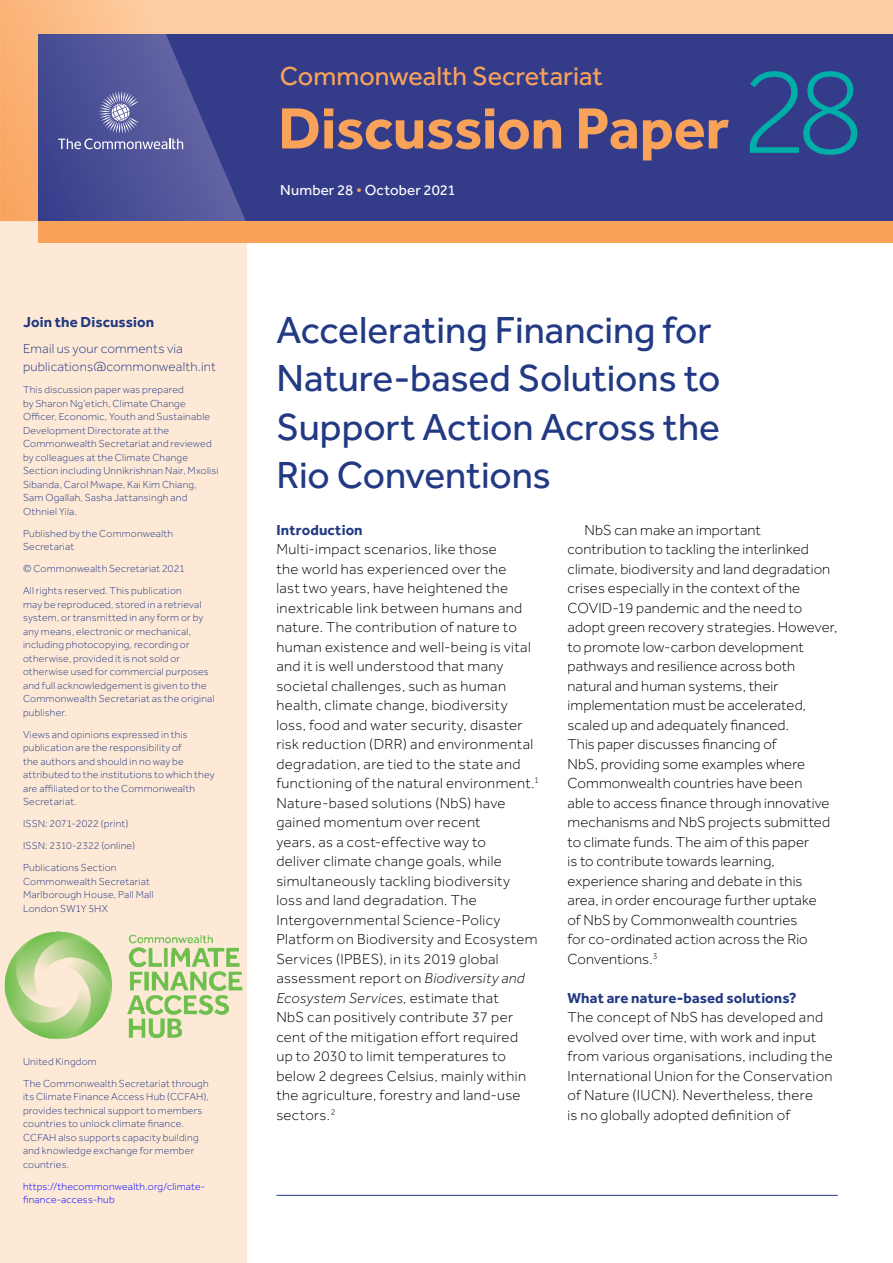
<style>
.page{position:relative;width:893px;height:1263px;background:#fff}
.page>*{position:absolute;margin:0;border:0;box-sizing:border-box;transform-origin:0 0}
.t1{font:300 126px "Effra";color:#00aea9}
.t2{font:700 60px "Effra";letter-spacing:-.01em;color:#f9a25a}
.CT{font:39px/48px "Effra";letter-spacing:-.005em;color:#223983}
.t3{font:27px "Effra";color:#f9a25a}
.T1{font:300 15px/19.5px "Effra";letter-spacing:.015em;color:#000}
._1{font:700 15px "Effra";letter-spacing:.01em;color:#223983}
.t4{font:15px "Effra";letter-spacing:.01em;color:#fff}
.T2{font:700 15px "Effra";letter-spacing:.005em;color:#223983}
.T3{font:300 13.5px/18px "Effra";letter-spacing:.015em;color:#223983}
.T4{font:300 10.5px/13.5px "Effra";letter-spacing:.02em;color:#223983}
.T4-2{font:300 10.5px/13.5px "Effra";letter-spacing:.02em;color:#00f}
.s1{color:#f9a25a}
.s2{font-style:italic}
</style>
<div class="page">
<hr style="left:276px;top:1195px;width:562px;height:1px;background:#223983">
<div style="left:0;top:221px;width:247px;height:1042px;background:#fee9d6"></div>
<div style="left:0;top:0;width:893px;height:221px;background:#fdcda4"></div>
<svg style="left:0;top:0;width:133px;height:221px;background:#fab377"></svg>
<div style="left:38px;top:34px;width:855px;height:187px;background:#343c8a"></div>
<svg style="left:38px;top:34px;width:208px;height:187px"></svg>
<div style="left:38px;top:221px;width:855px;height:21px;background:#f9a25a"></div>
<img style="left:4px;top:931px;width:239px;height:108px">
<p class="T2" style="left:23px;top:313px;width:133px">Join the Discussion</p>
<p class="T3" style="left:23px;top:340px;width:194px">Email us your comments via publications@commonwealth.int</p>
<p class="T4" style="left:23px;top:383px;width:197px">This discussion paper was prepared<br>by Sharon Ng’etich, Climate Change Officer, Economic, Youth and Sustainable Development Directorate at the Commonwealth Secretariat and reviewed by colleagues at the Climate Change Section including Unnikrishnan Nair, Mxolisi Sibanda, Carol Mwape, Kai Kim Chiang, Sam Ogallah, Sasha Jattansingh and Othniel Yila.</p>
<p class="T4" style="left:23px;top:527px;width:152px">Published by the Commonwealth<br>Secretariat</p>
<p class="T4" style="left:23px;top:562px;width:163px">© Commonwealth Secretariat 2021</p>
<p class="T4" style="left:23px;top:584px;width:193px">All rights reserved. This publication<br>may be reproduced, stored in a retrieval system, or transmitted in any form or by any means, electronic or mechanical, including photocopying, recording or otherwise, provided it is not sold or otherwise used for commercial purposes and full acknowledgement is given to the Commonwealth Secretariat as the original publisher.</p>
<p class="T4" style="left:23px;top:728px;width:193px">Views and opinions expressed in this publication are the responsibility of<br>the authors and should in no way be attributed to the institutions to which they are affiliated or to the Commonwealth Secretariat.</p>
<p class="T4" style="left:23px;top:817px;width:107px">ISSN: 2071-2022 (print)</p>
<p class="T4" style="left:23px;top:839px;width:113px">ISSN: 2310-2322 (online)</p>
<p class="T4" style="left:23px;top:861px;width:95px">Publications Section</p>
<p class="T4" style="left:23px;top:875px;width:128px">Commonwealth Secretariat</p>
<p class="T4" style="left:23px;top:888px;width:132px">Marlborough House, Pall Mall</p>
<p class="T4" style="left:23px;top:902px;width:86px">London SW1Y 5HX</p>
<p class="T4" style="left:23px;top:1054px;width:75px">United Kingdom</p>
<p class="T4" style="left:23px;top:1076px;width:187px">The Commonwealth Secretariat through its Climate Finance Access Hub (CCFAH), provides technical support to members countries to unlock climate finance.<br>CCFAH also supports capacity building and knowledge exchange for member countries.</p>
<p class="T4-2" style="left:23px;top:1179px;width:184px">https://thecommonwealth.org/climate&shy;finance-access-hub</p>
<h3 class="t3" style="left:280px;top:60px;width:324px">Commonwealth Secretariat</h3>
<h1 class="t1" style="left:740px;top:40px;width:126px">28</h1>
<p class="t4" style="left:280px;top:181px;width:177px">Number 28 <span class="s1">•</span> October 2021</p>
<h2 class="t2" style="left:278px;top:92px;width:452px">Discussion Paper</h2>
<p class="CT" style="left:276px;top:306px;width:445px">Accelerating Financing for<br>Nature-based Solutions to<br>Support Action Across the<br>Rio Conventions</p>
<p class="_1" style="left:276px;top:520px;width:88px">Introduction</p>
<p class="T1" style="left:276px;top:539px;width:264px">Multi-impact scenarios, like those<br>the world has experienced over the<br>last two years, have heightened the inextricable link between humans and nature. The contribution of nature to human existence and well-being is vital and it is well understood that many societal challenges, such as human health, climate change, biodiversity loss, food and water security, disaster risk reduction (DRR) and environmental degradation, are tied to the state and functioning of the natural environment.<sup>1<br></sup>Nature-based solutions (NbS) have gained momentum over recent<br>years, as a cost-effective way to<br>deliver climate change goals, while simultaneously tackling biodiversity loss and land degradation. The Intergovernmental Science-Policy Platform on Biodiversity and Ecosystem Services (IPBES), in its 2019 global assessment report on <span class="s2">Biodiversity and Ecosystem Services,</span> estimate that<br>NbS can positively contribute 37 per cent of the mitigation effort required<br>up to 2030 to limit temperatures to below 2 degrees Celsius, mainly within the agriculture, forestry and land-use sectors.<sup>2</sup></p>
<p class="T1" style="left:568px;top:520px;width:271px;text-indent:17px">NbS can make an important contribution to tackling the interlinked climate, biodiversity and land degradation crises especially in the context of the COVID-19 pandemic and the need to adopt green recovery strategies. However, to promote low-carbon development pathways and resilience across both natural and human systems, their implementation must be accelerated, scaled up and adequately financed.<br>This paper discusses financing of<br>NbS, providing some examples where Commonwealth countries have been<br>able to access finance through innovative mechanisms and NbS projects submitted to climate funds. The aim of this paper<br>is to contribute towards learning, experience sharing and debate in this area, in order encourage further uptake<br>of NbS by Commonwealth countries<br>for co-ordinated action across the Rio Conventions.<sup>3</sup></p>
<p class="_1" style="left:568px;top:989px;width:231px">What are nature-based solutions?</p>
<p class="T1" style="left:568px;top:1007px;width:267px">The concept of NbS has developed and evolved over time, with work and input from various organisations, including the International Union for the Conservation of Nature (IUCN). Nevertheless, there<br>is no globally adopted definition of</p>
</div>
